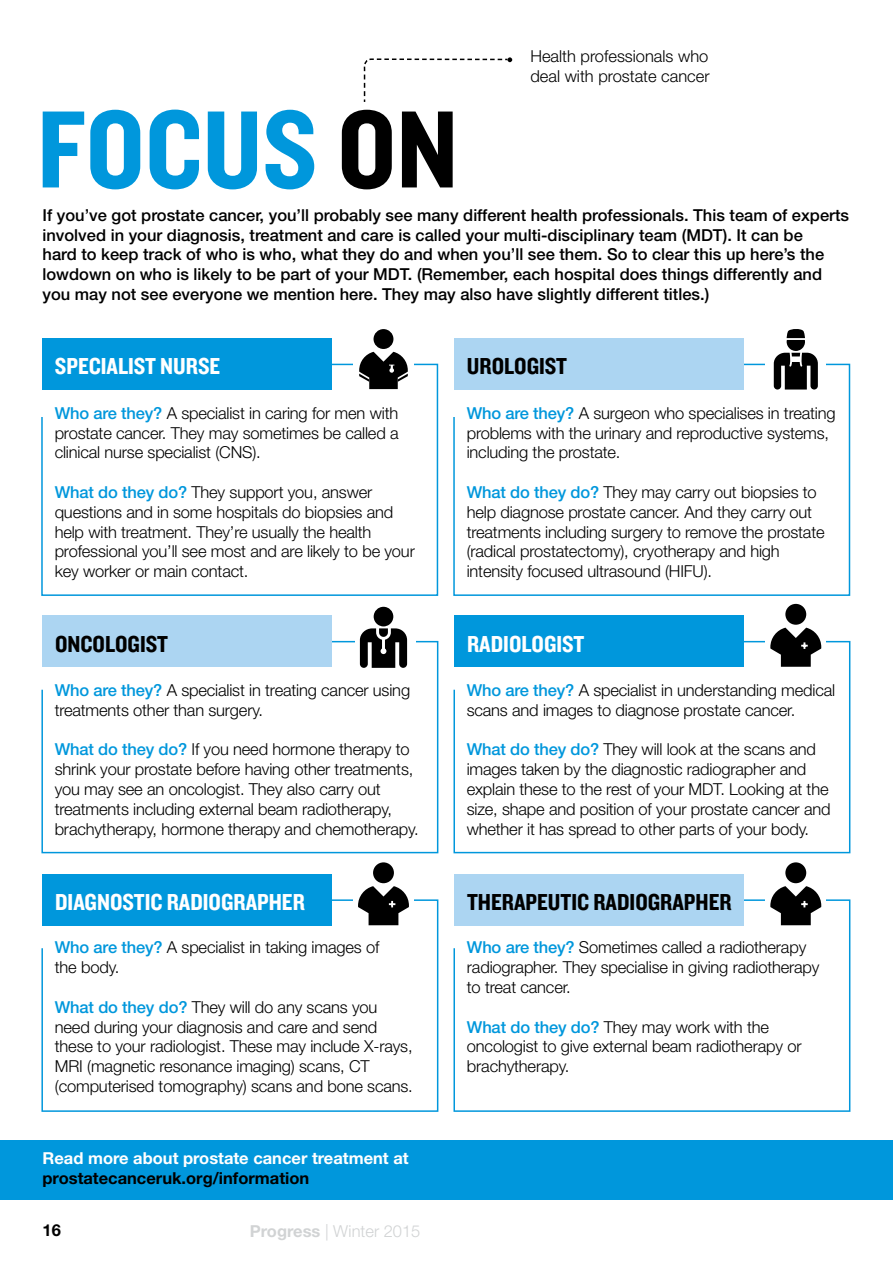
<style>
.page{position:relative;width:893px;height:1263px;background:#fff}
.page>*{position:absolute;margin:0;border:0;box-sizing:border-box;transform-origin:0 0}
.t1{font:114px "Knockout 50 Welterweight";color:#0097dc}
.t2{font:24px "Knockout 50 Welterweight";color:#fff}
.t3{font:24px "Knockout 50 Welterweight";color:#000}
.t4{font:300 16.5px/19.8px "Helvetica Neue LT Std";letter-spacing:-.01em;color:#000}
.t5{font:500 16.5px/19.8px "Helvetica Neue LT Std";color:#000}
.t6{font:700 16.5px "Helvetica Neue LT Std";color:#fff}
.t7{font:700 16.5px "Helvetica Neue LT Std";color:#000}
.t8{font:300 16.5px "Helvetica Neue LT Std";color:#d1d3d4}
.s1{color:#000}
.s2{font-weight:500;color:#0097dc}
.s3{font-weight:700}
</style>
<div class="page">
<div style="left:0;top:1140px;width:893px;height:59px;background:#0097dc"></div>
<svg style="left:363px;top:57px;width:149px;height:45px"></svg>
<svg style="left:41px;top:363px;width:398px;height:233px"></svg>
<div style="left:42px;top:338px;width:289px;height:51px;background:#0097dc"></div>
<svg style="left:453px;top:363px;width:398px;height:233px"></svg>
<div style="left:454px;top:338px;width:289px;height:51px;background:#acd5f2"></div>
<svg style="left:41px;top:640px;width:398px;height:214px"></svg>
<div style="left:42px;top:616px;width:289px;height:51px;background:#acd5f2"></div>
<svg style="left:453px;top:640px;width:398px;height:214px"></svg>
<div style="left:454px;top:616px;width:289px;height:51px;background:#0097dc"></div>
<svg style="left:41px;top:899px;width:398px;height:213px"></svg>
<div style="left:42px;top:874px;width:289px;height:51px;background:#0097dc"></div>
<svg style="left:453px;top:899px;width:398px;height:213px"></svg>
<div style="left:454px;top:874px;width:289px;height:51px;background:#acd5f2"></div>
<div style="left:353px;top:329px;width:61px;height:62px;background:#fff"></div>
<div style="left:374px;top:329px;width:19px;height:20px;background:#000;border-radius:50%"></div>
<svg style="left:359px;top:352px;width:49px;height:37px"></svg>
<div style="left:766px;top:329px;width:60px;height:62px;background:#fff"></div>
<svg style="left:774px;top:329px;width:44px;height:60px"></svg>
<div style="left:356px;top:606px;width:60px;height:62px;background:#fff"></div>
<svg style="left:360px;top:607px;width:47px;height:61px"></svg>
<div style="left:353px;top:864px;width:61px;height:61px;background:#fff"></div>
<div style="left:373px;top:862px;width:21px;height:21px;background:#000;border-radius:50%"></div>
<svg style="left:358px;top:886px;width:51px;height:39px"></svg>
<div style="left:766px;top:864px;width:60px;height:61px;background:#fff"></div>
<div style="left:785px;top:862px;width:21px;height:21px;background:#000;border-radius:50%"></div>
<svg style="left:770px;top:886px;width:51px;height:39px"></svg>
<div style="left:766px;top:605px;width:60px;height:62px;background:#fff"></div>
<div style="left:785px;top:604px;width:21px;height:21px;background:#000;border-radius:50%"></div>
<svg style="left:770px;top:628px;width:51px;height:39px"></svg>
<hr style="left:892px;top:1140px;width:1px;height:59px;background:#27b459">
<h1 class="t1" style="left:37px;top:74px;width:411px">FOCUS <span class="s1">ON</span></h1>
<p class="t4" style="left:530px;top:46px;width:181px">Health professionals who deal with prostate cancer</p>
<p class="t5" style="left:43px;top:205px;width:808px">If you’ve got prostate cancer, you’ll probably see many different health professionals. This team of experts involved in your diagnosis, treatment and care is called your multi-disciplinary team (MDT). It can be<br>hard to keep track of who is who, what they do and when you’ll see them. So to clear this up here’s the lowdown on who is likely to be part of your MDT. (Remember, each hospital does things differently and you may not see everyone we mention here. They may also have slightly different titles.)</p>
<h2 class="t2" style="left:55px;top:351px;width:12px">SPECIALIST</h2>
<h2 class="t2" style="left:160px;top:351px;width:26px">NURSE</h2>
<h2 class="t3" style="left:467px;top:351px;width:13px">UROLO</h2>
<h2 class="t3" style="left:527px;top:351px;width:23px">GIST</h2>
<p class="t4" style="left:55px;top:403px;width:345px;text-align:justify"><span class="s2">Who are they?</span> A specialist in caring for men with prostate cancer. They may sometimes be called a clinical nurse specialist (CNS).</p>
<p class="t4" style="left:55px;top:482px;width:362px"><span class="s2">What do they do?</span> They support you, answer questions and in some hospitals do biopsies and help with treatment. They’re usually the health professional you’ll see most and are likely to be your key worker or main contact.</p>
<p class="t4" style="left:467px;top:403px;width:370px"><span class="s2">Who are they?</span> A surgeon who specialises in treating problems with the urinary and reproductive systems, including the prostate.</p>
<p class="t4" style="left:467px;top:482px;width:359px"><span class="s2">What do they do?</span> They may carry out biopsies to help diagnose prostate cancer. And they carry out treatments including surgery to remove the prostate (radical prostatectomy), cryotherapy and high intensity focused ultrasound (HIFU).</p>
<h2 class="t3" style="left:55px;top:628px;width:38px">ONCOLO</h2>
<h2 class="t3" style="left:128px;top:628px;width:23px">GIST</h2>
<h2 class="t2" style="left:467px;top:628px;width:12px">RADIOLO</h2>
<h2 class="t2" style="left:544px;top:628px;width:23px">GIST</h2>
<p class="t4" style="left:55px;top:680px;width:357px"><span class="s2">Who are they?</span> A specialist in treating cancer using treatments other than surgery.</p>
<p class="t4" style="left:55px;top:739px;width:365px"><span class="s2">What do they do?</span> If you need hormone therapy to shrink your prostate before having other treatments, you may see an oncologist. They also carry out treatments including external beam radiotherapy, brachytherapy, hormone therapy and chemotherapy.</p>
<p class="t4" style="left:467px;top:680px;width:370px"><span class="s2">Who are they?</span> A specialist in understanding medical scans and images to diagnose prostate cancer.</p>
<p class="t4" style="left:467px;top:739px;width:365px"><span class="s2">What do they do?</span> They will look at the scans and images taken by the diagnostic radiographer and explain these to the rest of your MDT. Looking at the size, shape and position of your prostate cancer and whether it has spread to other parts of your body.</p>
<h2 class="t2" style="left:55px;top:886px;width:67px">DIAGNOSTIC</h2>
<h2 class="t2" style="left:167px;top:886px;width:12px">RADIO</h2>
<h2 class="t2" style="left:221px;top:886px;width:26px">GRAPHER</h2>
<h2 class="t3" style="left:467px;top:886px;width:13px">THERAPEUTIC</h2>
<h2 class="t3" style="left:593px;top:886px;width:12px">RADIO</h2>
<h2 class="t3" style="left:648px;top:886px;width:26px">GRAPHER</h2>
<p class="t4" style="left:55px;top:937px;width:326px"><span class="s2">Who are they?</span> A specialist in taking images of the body.</p>
<p class="t4" style="left:55px;top:997px;width:359px"><span class="s2">What do they do?</span> They will do any scans you need during your diagnosis and care and send these to your radiologist. These may include X-rays, MRI (magnetic resonance imaging) scans, CT (computerised tomography) scans and bone scans.</p>
<p class="t4" style="left:467px;top:937px;width:354px"><span class="s2">Who are they?</span> Sometimes called a radiotherapy radiographer. They specialise in giving radiotherapy to treat cancer.</p>
<p class="t4" style="left:467px;top:1016px;width:336px"><span class="s2">What do they do?</span> They may work with the oncologist to give external beam radiotherapy or brachytherapy.</p>
<p class="t6" style="left:43px;top:1148px;width:368px">Read more about prostate cancer treatment at</p>
<p class="t7" style="left:43px;top:1168px;width:268px">prostatecanceruk.org/information</p>
<p class="t7" style="left:43px;top:1220px;width:20px">16</p>
<p class="t8" style="left:250px;top:1221px;width:172px"><span class="s3">Progress</span> | Winter 2015</p>
</div>
